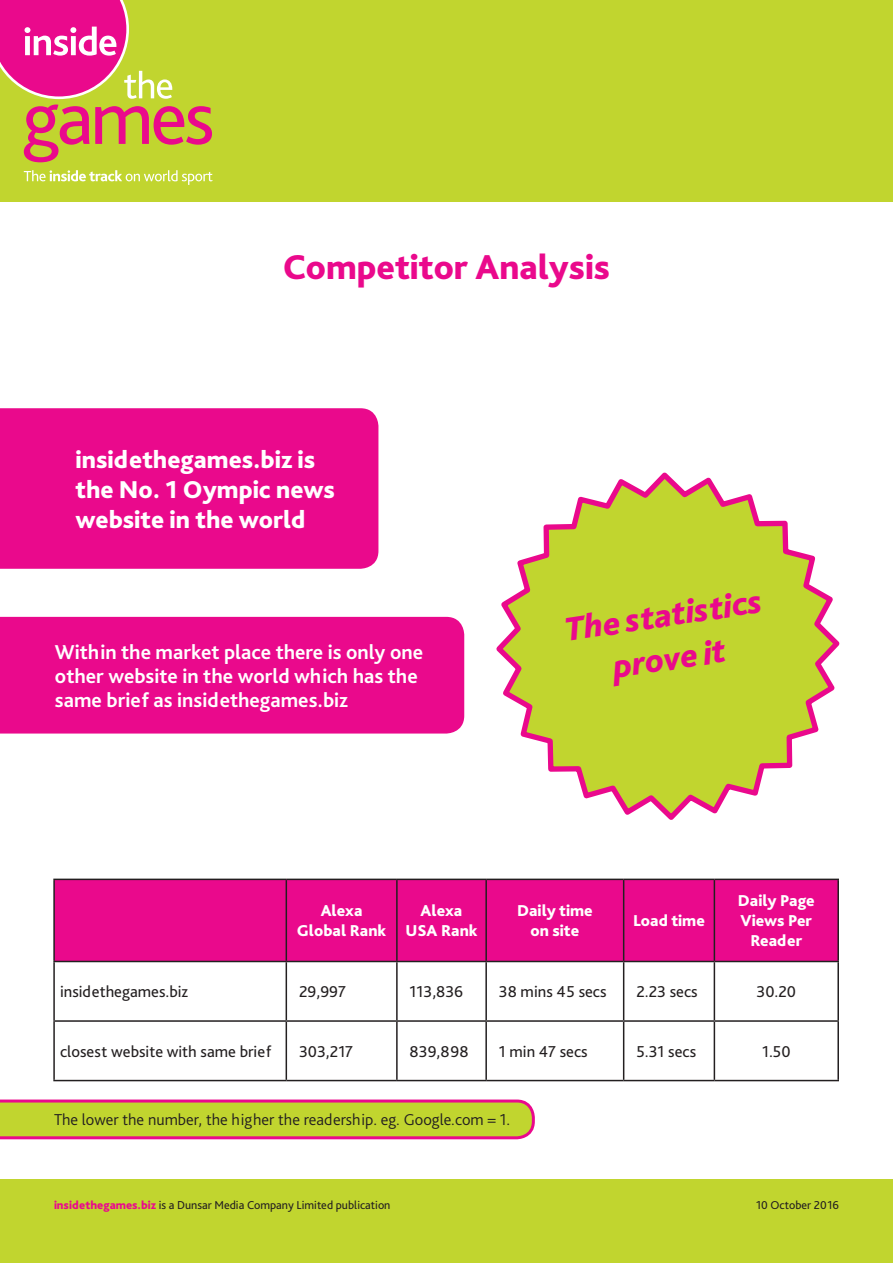
<style>
.page{position:relative;width:893px;height:1263px;background:#fff}
.page>*{position:absolute;margin:0;border:0;box-sizing:border-box;transform-origin:0 0}
.t1{font:800 36px "Bliss Pro";color:#ea098c}
.t2{font:italic 800 34.5px/43.7px "Bliss Pro";color:#ea098c;text-align:center}
.t3{font:800 25.5px/30px "Bliss Pro";color:#fff}
.t4{font:700 21px/24px "Bliss Pro";color:#fff}
.t5{font:16.5px "Bliss Pro";color:#231f20}
.t6{font:800 16.5px/19.8px "Bliss Pro";color:#fff;text-align:center}
.t7{font:300 16.5px "Bliss Pro";color:#231f20}
.t8{font:12px "Bliss Pro";color:#231f20}
.s1{font-weight:800;color:#ea098c}
</style>
<div class="page">
<div style="left:0;top:1179px;width:893px;height:84px;background:#c1d52f"></div>
<div style="left:0;top:0;width:893px;height:201px;background:#c1d52f"></div>
<svg style="left:24px;top:170px;width:189px;height:15px"></svg>
<svg style="left:24px;top:105px;width:188px;height:57px"></svg>
<svg style="left:0;top:0;width:172px;height:99px"></svg>
<svg style="left:0;top:1099px;width:535px;height:40px;background:#c7b83f"></svg>
<div style="left:0;top:408px;width:378px;height:161px;background:#ea098c"></div>
<svg style="left:496px;top:472px;width:344px;height:348px"></svg>
<div style="left:54px;top:879px;width:232px;height:82px;background:#ea098c"></div>
<div style="left:287px;top:880px;width:550px;height:81px;background:#ea098c"></div>
<hr style="left:286px;top:879px;width:111px;height:1px;background:#231f20">
<hr style="left:397px;top:879px;width:89px;height:1px;background:#231f20">
<hr style="left:396px;top:880px;width:2px;height:81px;background:#231f20">
<hr style="left:486px;top:879px;width:138px;height:1px;background:#231f20">
<hr style="left:485px;top:880px;width:2px;height:81px;background:#231f20">
<hr style="left:624px;top:879px;width:90px;height:1px;background:#231f20">
<hr style="left:623px;top:880px;width:1px;height:81px;background:#231f20">
<hr style="left:714px;top:879px;width:125px;height:1px;background:#231f20">
<hr style="left:714px;top:880px;width:1px;height:81px;background:#231f20">
<hr style="left:837px;top:880px;width:2px;height:81px;background:#231f20">
<hr style="left:286px;top:961px;width:111px;height:1px;background:#231f20">
<hr style="left:286px;top:962px;width:1px;height:58px;background:#231f20">
<hr style="left:397px;top:961px;width:89px;height:1px;background:#231f20">
<hr style="left:396px;top:962px;width:2px;height:58px;background:#231f20">
<hr style="left:486px;top:961px;width:138px;height:1px;background:#231f20">
<hr style="left:485px;top:962px;width:2px;height:58px;background:#231f20">
<hr style="left:624px;top:961px;width:90px;height:1px;background:#231f20">
<hr style="left:623px;top:962px;width:1px;height:58px;background:#231f20">
<hr style="left:714px;top:961px;width:125px;height:1px;background:#231f20">
<hr style="left:714px;top:962px;width:1px;height:58px;background:#231f20">
<hr style="left:53px;top:1022px;width:2px;height:58px;background:#231f20">
<hr style="left:286px;top:1022px;width:1px;height:58px;background:#231f20">
<hr style="left:396px;top:1022px;width:2px;height:58px;background:#231f20">
<hr style="left:485px;top:1022px;width:2px;height:58px;background:#231f20">
<hr style="left:623px;top:1022px;width:1px;height:58px;background:#231f20">
<hr style="left:714px;top:1022px;width:1px;height:58px;background:#231f20">
<hr style="left:837px;top:1022px;width:2px;height:58px;background:#231f20">
<hr style="left:53px;top:1080px;width:233px;height:1px;background:#231f20">
<hr style="left:286px;top:1080px;width:111px;height:1px;background:#231f20">
<hr style="left:397px;top:1080px;width:89px;height:1px;background:#231f20">
<hr style="left:486px;top:1080px;width:138px;height:1px;background:#231f20">
<hr style="left:624px;top:1080px;width:90px;height:1px;background:#231f20">
<hr style="left:714px;top:1080px;width:125px;height:1px;background:#231f20">
<hr style="left:53px;top:962px;width:2px;height:58px;background:#231f20">
<hr style="left:837px;top:962px;width:2px;height:58px;background:#231f20">
<hr style="left:53px;top:1020px;width:233px;height:2px;background:#231f20">
<hr style="left:286px;top:1020px;width:111px;height:2px;background:#231f20">
<hr style="left:397px;top:1020px;width:89px;height:2px;background:#231f20">
<hr style="left:486px;top:1020px;width:138px;height:2px;background:#231f20">
<hr style="left:624px;top:1020px;width:90px;height:2px;background:#231f20">
<hr style="left:714px;top:1020px;width:125px;height:2px;background:#231f20">
<hr style="left:53px;top:879px;width:233px;height:1px;background:#231f20">
<hr style="left:53px;top:880px;width:2px;height:81px;background:#231f20">
<hr style="left:286px;top:880px;width:1px;height:81px;background:#231f20">
<hr style="left:53px;top:961px;width:233px;height:1px;background:#231f20">
<div style="left:0;top:617px;width:464px;height:116px;background:#ea098c"></div>
<p class="t1" style="left:283px;top:244px;width:329px">Competitor Analysis</p>
<p class="t3" style="left:75px;top:443px;width:261px">insidethegames.biz is the No. 1 Oympic news website in the world</p>
<p class="t4" style="left:55px;top:639px;width:370px">Within the market place there is only one other website in the world which has the same brief as insidethegames.biz</p>
<p class="t2" style="left:562px;top:607px;width:200px;rotate:-8deg">The statistics prove it</p>
<p class="t6" style="left:297px;top:900px;width:91px">Alexa<br>Global Rank</p>
<p class="t6" style="left:405px;top:900px;width:74px">Alexa<br>USA Rank</p>
<p class="t6" style="left:517px;top:900px;width:77px">Daily time on site</p>
<p class="t6" style="left:633px;top:910px;width:73px">Load time</p>
<p class="t6" style="left:738px;top:891px;width:78px">Daily Page<br>Views Per<br>Reader</p>
<p class="t5" style="left:60px;top:981px;width:130px">insidethegames.biz</p>
<p class="t5" style="left:299px;top:981px;width:48px">29,997</p>
<p class="t5" style="left:410px;top:981px;width:55px">113,836</p>
<p class="t5" style="left:499px;top:981px;width:109px">38 mins 45 secs</p>
<p class="t5" style="left:636px;top:981px;width:63px">2.23 secs</p>
<p class="t5" style="left:756px;top:981px;width:41px">30.20</p>
<p class="t5" style="left:60px;top:1041px;width:213px">closest website with same brief</p>
<p class="t5" style="left:299px;top:1041px;width:56px">303,217</p>
<p class="t5" style="left:410px;top:1041px;width:60px">839,898</p>
<p class="t5" style="left:499px;top:1041px;width:90px">1 min 47 secs</p>
<p class="t5" style="left:636px;top:1041px;width:61px">5.31 secs</p>
<p class="t5" style="left:762px;top:1041px;width:30px">1.50</p>
<p class="t7" style="left:54px;top:1109px;width:458px">The lower the number, the higher the readership. eg. Google.com = 1.</p>
<p class="t8" style="left:54px;top:1197px;width:338px"><span class="s1">insidethegames.biz</span> is a Dunsar Media Company Limited publication</p>
<p class="t8" style="left:756px;top:1197px;width:84px">10 October 2016</p>
</div>
